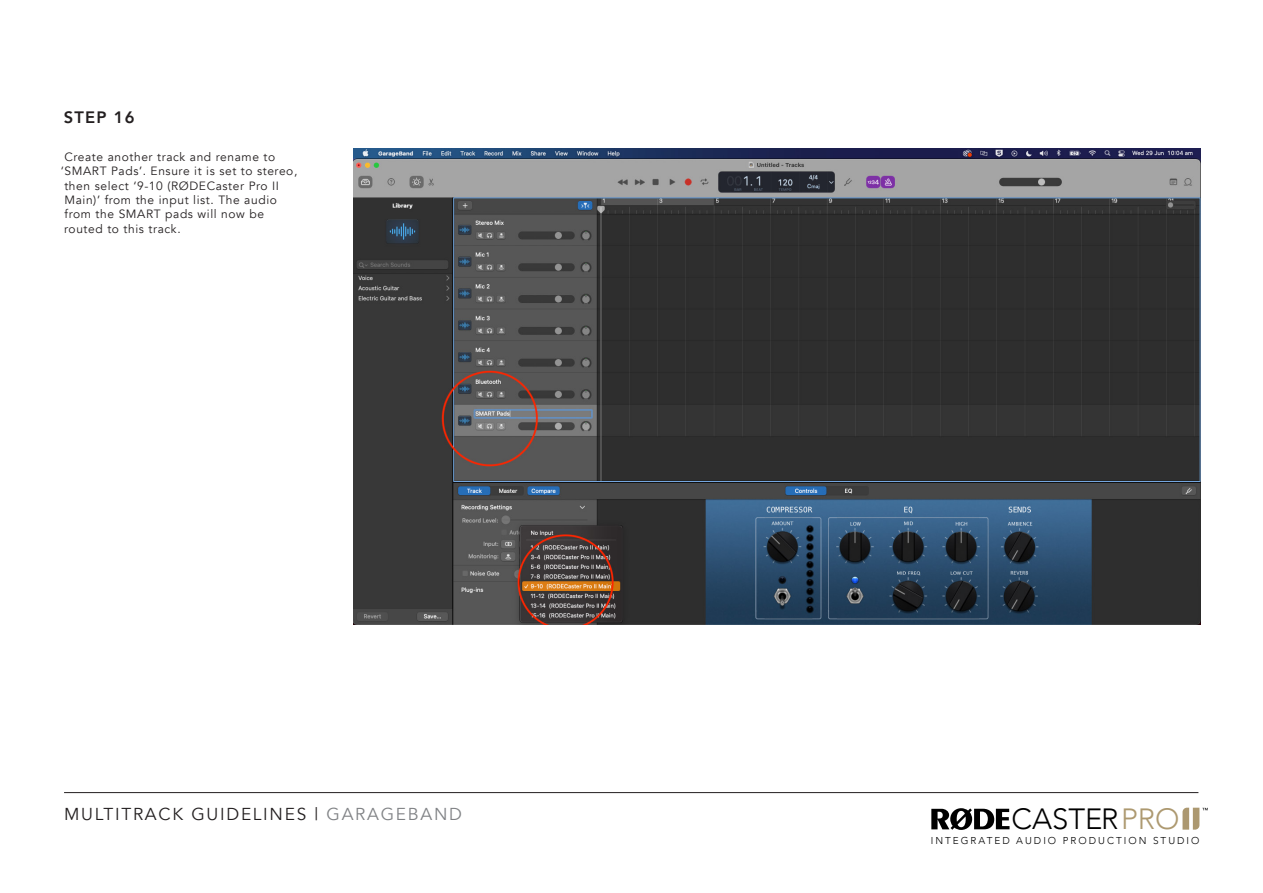
<style>
.page{position:relative;width:1263px;height:893px;background:#fff}
.page>*{position:absolute;margin:0;border:0;box-sizing:border-box;transform-origin:0 0}
.t1{font:300 29.25px "Avenir";color:#000}
.t2{font:17.25px "Avenir";letter-spacing:.1em;color:#231f20}
.t3{font:800 16.5px "Avenir";letter-spacing:.075em;color:#231f20}
.t4{font:12px "Avenir";letter-spacing:.05em;color:#231f20}
.t5{font:300 10.05px "Avenir";letter-spacing:.2em;color:#000}
.s1{color:#808285}
.s2{color:#ad9970}
</style>
<div class="page">
<svg style="left:931px;top:808px;width:78px;height:22px"></svg>
<svg style="left:1182px;top:808px;width:26px;height:22px"></svg>
<hr style="left:64px;top:792px;width:1134px;height:1px;background:#231f20">
<img style="left:354px;top:149px;width:846px;height:476px">
<h3 class="t3" style="left:64px;top:104px;width:72px">STEP 16</h3>
<p class="t4" style="left:64px;top:150px;width:212px">Create another track and rename to</p>
<p class="t4" style="left:61px;top:164px;width:238px">‘SMART Pads’. Ensure it is set to stereo,</p>
<p class="t4" style="left:64px;top:178px;width:216px">then select ‘9-10 (RØDECaster Pro II</p>
<p class="t4" style="left:64px;top:193px;width:214px">Main)’ from the input list. The audio</p>
<p class="t4" style="left:65px;top:207px;width:201px">from the SMART pads will now be</p>
<p class="t4" style="left:64px;top:222px;width:118px">routed to this track.</p>
<h2 class="t2" style="left:64px;top:804px;width:399px">MULTITRACK GUIDELINES | <span class="s1">GARAGEBAND</span></h2>
<h1 class="t1" style="left:1012px;top:802px;width:169px">CASTER<span class="s2">PRO</span></h1>
<p class="t5" style="left:931px;top:835px;width:270px">INTEGRATED AUDIO PRODUCTION STUDIO</p>
</div>
